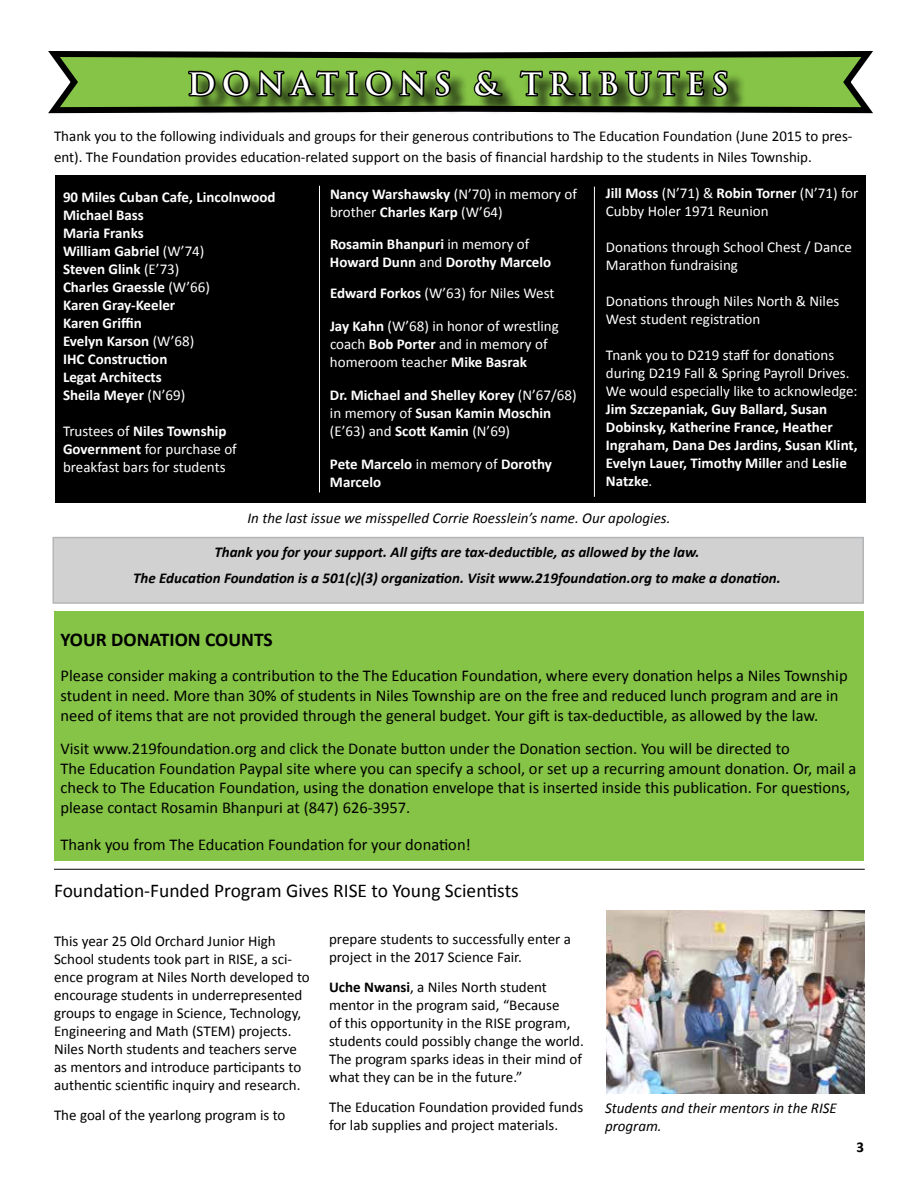
<style>
.page{position:relative;width:918px;height:1188px;background:#fff}
.page>*{position:absolute;margin:0;border:0;box-sizing:border-box;transform-origin:0 0}
.t1{font:700 30px "Trajan Pro";letter-spacing:.22em;color:#fff}
.t2{font:19.5px "Calibri";color:#000}
.t3{font:700 19.5px "Calibri";color:#000}
.t4{font:16.5px/19.8px "Calibri";color:#000}
.t5{font:15px/18px "Calibri";color:#000}
.t6{font:700 15px/18px "Calibri";color:#fff}
.t7{font:15px/18px "Calibri";color:#fff}
.t8{font:italic 700 15px/25.5px "Calibri";color:#000;text-align:center}
.t9{font:italic 15px/18px "Calibri";color:#000}
.t10{font:700 15px "Calibri";color:#000}
.s1{font-weight:400}
.s2{font-weight:700}
</style>
<div class="page">
<div style="left:55px;top:176px;width:811px;height:327px;background:#000"></div>
<svg style="left:48px;top:51px;width:825px;height:63px"></svg>
<div style="left:191px;top:73px;width:555px;height:42px;background:#000;opacity:.75"></div>
<svg style="left:186px;top:51px;width:267px;height:48px"></svg>
<svg style="left:472px;top:69px;width:32px;height:29px"></svg>
<svg style="left:518px;top:55px;width:212px;height:60px"></svg>
<hr style="left:319px;top:186px;width:1px;height:306px;background:#fff">
<hr style="left:594px;top:187px;width:1px;height:310px;background:#fff">
<div style="left:52px;top:537px;width:812px;height:67px;background:#d1d1d1;border:2px solid #b4b6b8"></div>
<hr style="left:54px;top:869px;width:811px;height:1px;background:#000">
<div style="left:54px;top:612px;width:810px;height:249px;background:#85c446"></div>
<img style="left:607px;top:910px;width:258px;height:183px">
<h1 class="t1" style="left:188px;top:65px;width:543px">DONATIONS &amp; TRIBUTES</h1>
<p class="t5" style="left:54px;top:125px;width:800px;line-height:21.6px">Thank you to the following individuals and groups for their generous contributions to The Education Foundation (June 2015 to pres&shy;ent). The Foundation provides education-related support on the basis of financial hardship to the students in Niles Township.</p>
<p class="t6" style="left:63px;top:188px;width:214px">90 Miles Cuban Cafe, Lincolnwood<br>Michael Bass<br>Maria Franks<br>William Gabriel <span class="s1">(W’74)<br></span>Steven Glink <span class="s1">(E’73)<br></span>Charles Graessle <span class="s1">(W’66)<br></span>Karen Gray-Keeler<br>Karen Griffin<br>Evelyn Karson <span class="s1">(W’68)<br></span>IHC Construction<br>Legat Architects<br>Sheila Meyer <span class="s1">(N’69)</span></p>
<p class="t7" style="left:63px;top:422px;width:175px">Trustees of <span class="s2">Niles Township<br>Government</span> for purchase of breakfast bars for students</p>
<p class="t7" style="left:606px;top:184px;width:254px"><span class="s2">Jill Moss</span> (N’71) &amp; <span class="s2">Robin Torner</span> (N’71) for<br>Cubby Holer 1971 Reunion</p>
<p class="t7" style="left:606px;top:238px;width:247px">Donations through School Chest / Dance<br>Marathon fundraising</p>
<p class="t7" style="left:606px;top:292px;width:235px">Donations through Niles North &amp; Niles<br>West student registration</p>
<p class="t7" style="left:606px;top:346px;width:253px">Tnank you to D219 staff for donations during D219 Fall &amp; Spring Payroll Drives.<br>We would especially like to acknowledge:</p>
<p class="t6" style="left:606px;top:400px;width:253px">Jim Szczepaniak, Guy Ballard, Susan<br>Dobinsky, Katherine France, Heather<br>Ingraham, Dana Des Jardins, Susan Klint,<br>Evelyn Lauer, Timothy Miller <span class="s1">and</span> Leslie<br>Natzke<span class="s1">.</span></p>
<p class="t7" style="left:330px;top:185px;width:248px"><span class="s2">Nancy Warshawsky</span> (N’70) in memory of brother <span class="s2">Charles Karp</span> (W’64)</p>
<p class="t6" style="left:330px;top:235px;width:223px">Rosamin Bhanpuri <span class="s1">in memory of<br></span>Howard Dunn <span class="s1">and</span> Dorothy Marcelo</p>
<p class="t7" style="left:330px;top:284px;width:226px"><span class="s2">Edward Forkos</span> (W’63) for Niles West</p>
<p class="t7" style="left:330px;top:317px;width:230px"><span class="s2">Jay Kahn</span> (W’68) in honor of wrestling coach <span class="s2">Bob Porter</span> and in memory of homeroom teacher <span class="s2">Mike Basrak</span></p>
<p class="t6" style="left:330px;top:386px;width:248px">Dr. Michael and Shelley Korey <span class="s1">(N’67/68) in memory of</span> Susan Kamin Moschin <span class="s1">(E’63) and</span> Scott Kamin <span class="s1">(N’69)</span></p>
<p class="t6" style="left:330px;top:455px;width:223px">Pete Marcelo <span class="s1">in memory of</span> Dorothy<br>Marcelo</p>
<p class="t9" style="left:247px;top:508px;width:425px">In the last issue we misspelled Corrie Roesslein’s name. Our apologies.</p>
<p class="t8" style="left:133px;top:539px;width:649px">Thank you for your support. All gifts are tax-deductible, as allowed by the law.<br>The Education Foundation is a 501(c)(3) organization. Visit www.219foundation.org to make a donation.</p>
<h2 class="t3" style="left:61px;top:627px;width:214px">YOUR DONATION COUNTS</h2>
<p class="t4" style="left:61px;top:666px;width:789px">Please consider making a contribution to the The Education Foundation, where every donation helps a Niles Township student in need. More than 30% of students in Niles Township are on the free and reduced lunch program and are in need of items that are not provided through the general budget. Your gift is tax-deductible, as allowed by the law.</p>
<p class="t4" style="left:61px;top:739px;width:797px">Visit www.219foundation.org and click the Donate button under the Donation section. You will be directed to<br>The Education Foundation Paypal site where you can specify a school, or set up a recurring amount donation. Or, mail a check to The Education Foundation, using the donation envelope that is inserted inside this publication. For questions, please contact Rosamin Bhanpuri at (847) 626-3957.</p>
<p class="t4" style="left:61px;top:834px;width:412px">Thank you from The Education Foundation for your donation!</p>
<h2 class="t2" style="left:54px;top:878px;width:466px">Foundation-Funded Program Gives RISE to Young Scientists</h2>
<p class="t5" style="left:54px;top:932px;width:257px">This year 25 Old Orchard Junior High School students took part in RISE, a sci&shy;ence program at Niles North developed to encourage students in underrepresented groups to engage in Science, Technology, Engineering and Math (STEM) projects.<br>Niles North students and teachers serve as mentors and introduce participants to authentic scientific inquiry and research.</p>
<p class="t5" style="left:54px;top:1106px;width:233px">The goal of the yearlong program is to</p>
<p class="t5" style="left:329px;top:930px;width:243px">prepare students to successfully enter a project in the 2017 Science Fair.</p>
<p class="t5" style="left:329px;top:978px;width:256px"><span class="s2">Uche Nwansi</span>, a Niles North student mentor in the program said, “Because<br>of this opportunity in the RISE program, students could possibly change the world.<br>The program sparks ideas in their mind of what they can be in the future.”</p>
<p class="t5" style="left:329px;top:1098px;width:256px">The Education Foundation provided funds for lab supplies and project materials.</p>
<p class="t9" style="left:605px;top:1098px;width:233px">Students and their mentors in the RISE program.</p>
<p class="t10" style="left:856px;top:1137px;width:9px">3</p>
</div>
